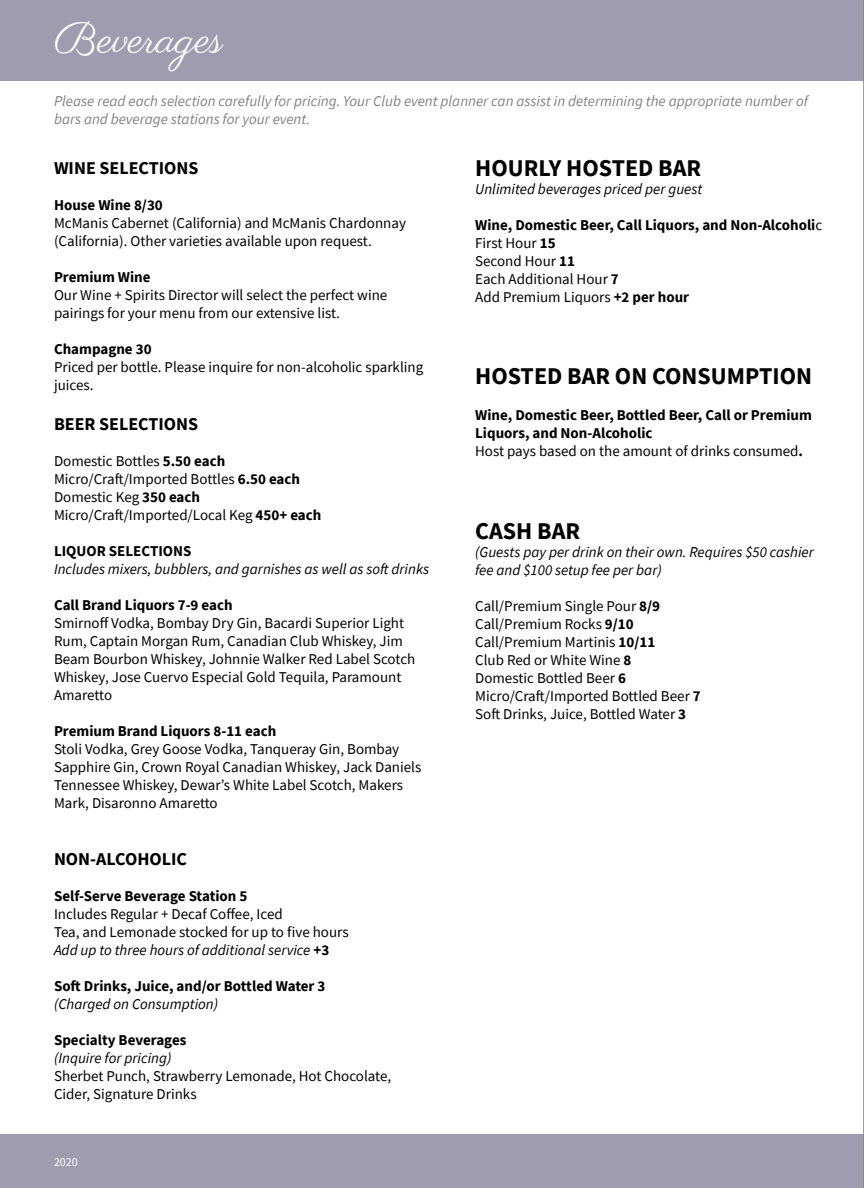
<style>
.page{position:relative;width:864px;height:1188px;background:#fff}
.page>*{position:absolute;margin:0;border:0;box-sizing:border-box;transform-origin:0 0}
.t1{font:43.5px "Parisienne";color:#fff}
.t2{font:700 24px "Source Sans Pro";color:#000}
.t3{font:700 18px "Source Sans Pro";color:#000}
.t4{font:15px/18px "Source Sans Pro";color:#000}
.t5{font:700 15px/18px "Source Sans Pro";color:#000}
.t6{font:italic 15px/18px "Source Sans Pro";color:#000}
.t7{font:italic 15px/18px "Source Sans Pro";color:#828282}
.t8{font:12px "Source Sans Pro";color:#fff}
.s1{font-weight:700}
.s2{font-style:italic}
.s3{font-weight:400}
</style>
<div class="page">
<div style="left:0;top:0;width:864px;height:81px;background:#a09cb0"></div>
<div style="left:0;top:1134px;width:864px;height:54px;background:#a09cb0"></div>
<hr style="left:863px;top:0;width:1px;height:1188px;background:#828282">
<h1 class="t1" style="left:54px;top:12px;width:170px">Beverages</h1>
<p class="t7" style="left:54px;top:92px;width:756px">Please read each selection carefully for pricing. Your Club event planner can assist in determining the appropriate number of bars and beverage stations for your event.</p>
<p class="t3" style="left:54px;top:156px;width:146px">WINE SELECTIONS</p>
<p class="t5" style="left:54px;top:196px;width:110px">House Wine 8/30</p>
<p class="t4" style="left:54px;top:214px;width:354px">McManis Cabernet (California) and McManis Chardonnay (California). Other varieties available upon request.</p>
<p class="t5" style="left:54px;top:268px;width:98px">Premium Wine</p>
<p class="t4" style="left:54px;top:286px;width:335px">Our Wine + Spirits Director will select the perfect wine pairings for your menu from our extensive list.</p>
<p class="t5" style="left:54px;top:340px;width:99px">Champagne 30</p>
<p class="t4" style="left:54px;top:358px;width:371px">Priced per bottle. Please inquire for non-alcoholic sparkling juices.</p>
<p class="t3" style="left:54px;top:411px;width:146px">BEER SELECTIONS</p>
<p class="t4" style="left:54px;top:451px;width:269px">Domestic Bottles <span class="s1">5.50 each </span>Micro/Craft/Imported Bottles <span class="s1">6.50 each </span>Domestic Keg <span class="s1">350 each </span>Micro/Craft/Imported/Local Keg <span class="s1">450+ each</span></p>
<p class="t5" style="left:54px;top:541px;width:139px">LIQUOR SELECTIONS</p>
<p class="t6" style="left:54px;top:559px;width:377px">Includes mixers, bubblers, and garnishes as well as soft drinks</p>
<p class="t5" style="left:54px;top:595px;width:180px">Call Brand Liquors 7-9 each</p>
<p class="t4" style="left:54px;top:613px;width:363px">Smirnoff Vodka, Bombay Dry Gin, Bacardi Superior Light Rum, Captain Morgan Rum, Canadian Club Whiskey, Jim Beam Bourbon Whiskey, Johnnie Walker Red Label Scotch Whiskey, Jose Cuervo Especial Gold Tequila, Paramount Amaretto</p>
<p class="t5" style="left:54px;top:721px;width:224px">Premium Brand Liquors 8-11 each</p>
<p class="t4" style="left:54px;top:739px;width:369px">Stoli Vodka, Grey Goose Vodka, Tanqueray Gin, Bombay Sapphire Gin, Crown Royal Canadian Whiskey, Jack Daniels Tennessee Whiskey, Dewar’s White Label Scotch, Makers Mark, Disaronno Amaretto</p>
<p class="t3" style="left:54px;top:847px;width:135px">NON-ALCOHOLIC</p>
<p class="t5" style="left:54px;top:887px;width:195px">Self-Serve Beverage Station 5</p>
<p class="t4" style="left:54px;top:905px;width:296px">Includes Regular + Decaf Coffee, Iced<br>Tea, and Lemonade stocked for up to five hours<br><span class="s2">Add up to three hours of additional service</span> <span class="s1">+3</span></p>
<p class="t5" style="left:54px;top:977px;width:273px">Soft Drinks, Juice, and/or Bottled Water 3</p>
<p class="t6" style="left:54px;top:995px;width:166px">(Charged on Consumption)</p>
<p class="t5" style="left:54px;top:1031px;width:134px">Specialty Beverages</p>
<p class="t6" style="left:54px;top:1049px;width:119px">(Inquire for pricing)</p>
<p class="t4" style="left:54px;top:1067px;width:339px">Sherbet Punch, Strawberry Lemonade, Hot Chocolate,<br>Cider, Signature Drinks</p>
<p class="t8" style="left:54px;top:1154px;width:25px">2020</p>
<h2 class="t2" style="left:475px;top:151px;width:228px">HOURLY HOSTED BAR</h2>
<p class="t6" style="left:475px;top:180px;width:229px">Unlimited beverages priced per guest</p>
<p class="t5" style="left:475px;top:215px;width:349px">Wine, Domestic Beer, Call Liquors, and Non-Alcoholi<span class="s3">c<br>First Hour</span> 15<br><span class="s3">Second Hour</span> 11<br><span class="s3">Each Additional Hour</span> 7<br><span class="s3">Add Premium Liquors</span> +2 per hour</p>
<h2 class="t2" style="left:475px;top:360px;width:338px">HOSTED BAR ON CONSUMPTION</h2>
<p class="t5" style="left:475px;top:406px;width:338px">Wine, Domestic Beer, Bottled Beer, Call or Premium<br>Liquors, and Non-Alcoholic<br><span class="s3">Host pays based on the amount of drinks consumed</span>.</p>
<h2 class="t2" style="left:475px;top:515px;width:107px">CASH BAR</h2>
<p class="t6" style="left:475px;top:543px;width:340px">(Guests pay per drink on their own. Requires $50 cashier fee and $100 setup fee per bar)</p>
<p class="t4" style="left:475px;top:597px;width:227px">Call/Premium Single Pour <span class="s1">8/9<br></span>Call/Premium Rocks <span class="s1">9/10<br></span>Call/Premium Martinis <span class="s1">10/11<br></span>Club Red or White Wine <span class="s1">8<br></span>Domestic Bottled Beer <span class="s1">6<br></span>Micro/Craft/Imported Bottled Beer <span class="s1">7<br></span>Soft Drinks, Juice, Bottled Water <span class="s1">3</span></p>
</div>
